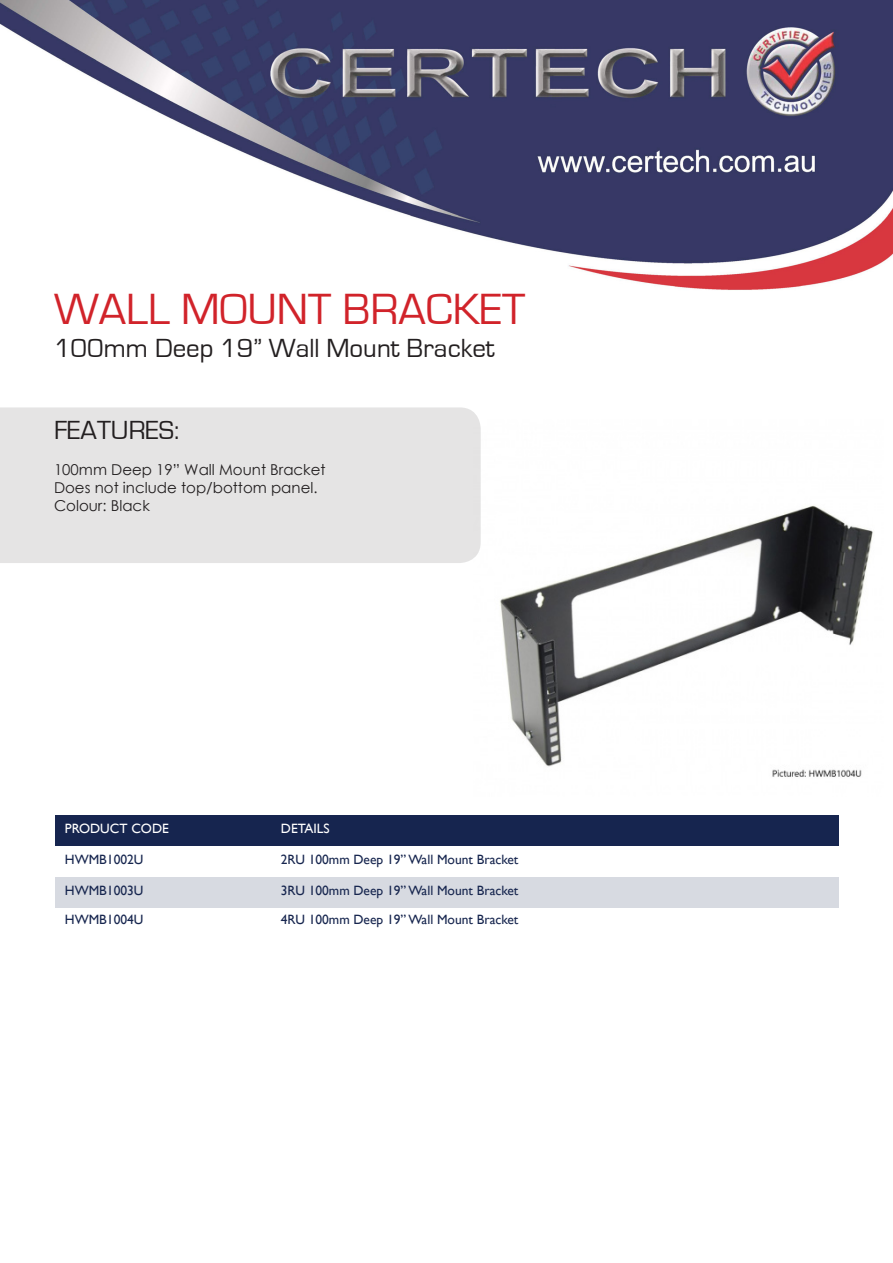
<style>
.page{position:relative;width:893px;height:1263px;background:#fff}
.page>*{position:absolute;margin:0;border:0;box-sizing:border-box;transform-origin:0 0}
.t1{font:45px "Eurostile";color:#d1232a}
.t2{font:27px "Eurostile";color:#231f20}
.t3{font:15px "Century Gothic";color:#231f20}
.t4{font:13.5px "Gill Sans";color:#17264f}
.t5{font:13.5px "Gill Sans";color:#fff}
</style>
<div class="page">
<img style="left:500px;top:505px;width:373px;height:272px">
<img style="left:0;top:0;width:893px;height:290px">
<div style="left:0;top:407px;width:481px;height:156px;background:#e5e4e4"></div>
<div style="left:55px;top:815px;width:783px;height:30px;background:#16254f"></div>
<div style="left:55px;top:877px;width:783px;height:30px;background:#d7dae1"></div>
<p class="t1" style="left:54px;top:285px;width:473px">WALL MOUNT BRACKET</p>
<p class="t2" style="left:54px;top:334px;width:442px">100mm Deep 19” Wall Mount Bracket</p>
<p class="t2" style="left:54px;top:415px;width:127px">FEATURES:</p>
<p class="t3" style="left:54px;top:459px;width:273px">100mm Deep 19” Wall Mount Bracket</p>
<p class="t3" style="left:54px;top:477px;width:265px">Does not include top/bottom panel.</p>
<p class="t3" style="left:54px;top:495px;width:97px">Colour: Black</p>
<p class="t5" style="left:65px;top:821px;width:106px">PRODUCT CODE</p>
<p class="t5" style="left:281px;top:821px;width:50px">DETAILS</p>
<p class="t4" style="left:65px;top:851px;width:80px">HWMB1002U</p>
<p class="t4" style="left:281px;top:851px;width:239px">2RU 100mm Deep 19” Wall Mount Bracket</p>
<p class="t4" style="left:65px;top:883px;width:80px">HWMB1003U</p>
<p class="t4" style="left:281px;top:883px;width:239px">3RU 100mm Deep 19” Wall Mount Bracket</p>
<p class="t4" style="left:65px;top:912px;width:80px">HWMB1004U</p>
<p class="t4" style="left:281px;top:912px;width:239px">4RU 100mm Deep 19” Wall Mount Bracket</p>
</div>
